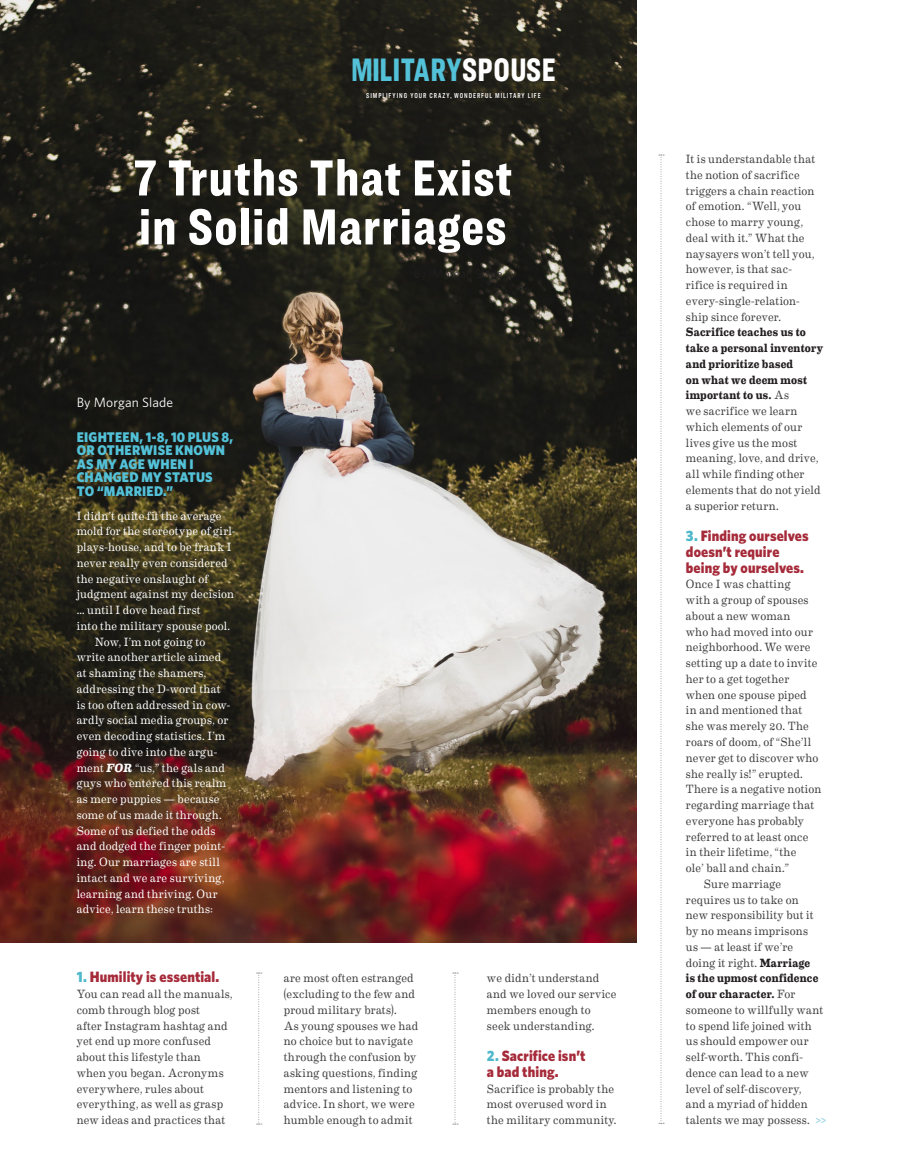
<style>
.page{position:relative;width:905px;height:1175px;background:#fff}
.page>*{position:absolute;margin:0;border:0;box-sizing:border-box;transform-origin:0 0}
.t1{font:900 52.5px/48.9px "Ringside Compressed";letter-spacing:.03em;color:#fff}
.t2{font:900 33.75px "Ringside Compressed";letter-spacing:.015em;color:#53c1d8;scale:.93 1}
.Feature_BC{font:900 15px/15.8px "Whitney";letter-spacing:.01em;color:#a62b3a;scale:.93 1}
.Feature_BC-2{font:900 14.1px/13.4px "Whitney";letter-spacing:.015em;color:#53c1d8;scale:.93 1}
.t3{font:13.5px "Whitney";letter-spacing:.01em;color:#fff}
.Feature_BC-3{font:12px/15.8px "Eames Century Modern";letter-spacing:.015em;color:#3e3e3f;scale:.93 1}
.Feature_BC-4{font:12px/15.8px "Eames Century Modern";letter-spacing:.02em;color:#fff;scale:.93 1}
.Main_BC{font:600 10.5px "Whitney";color:#9dd6e6;scale:.95 1}
.t4{font:7.5px "Ringside Compressed Semi";letter-spacing:.135em;color:#fff;scale:.91 1}
.s1{color:#fff}
.s2{font-weight:700;font-style:italic}
.s3{color:#4fb9cb}
.s4{font-weight:700;color:#231f20}
</style>
<div class="page">
<img style="left:0;top:0;width:636px;height:943px">
<svg style="left:256px;top:972px;width:6px;height:152px"></svg>
<svg style="left:453px;top:972px;width:5px;height:152px"></svg>
<svg style="left:658px;top:155px;width:6px;height:969px"></svg>
<p class="t2" style="left:351px;top:46px;width:221px">MILITARY<span class="s1">SPOUSE</span></p>
<p class="t4" style="left:366px;top:90px;width:193px">SIMPLIFYING YOUR CRAZY, WONDERFUL MILITARY LIFE</p>
<p class="t1" style="left:134px;top:152px;width:380px">7 Truths That Exist in Solid Marriages</p>
<p class="t3" style="left:77px;top:393px;width:98px">By Morgan Slade</p>
<p class="Feature_BC-2" style="left:77px;top:430px;width:170px">EIGHTEEN, 1-8, 10 PLUS 8,<br>OR OTHERWISE KNOWN<br>AS MY AGE WHEN I<br>CHANGED MY STATUS<br>TO “MARRIED.”</p>
<p class="Feature_BC-4" style="left:77px;top:507px;width:172px">I didn’t quite fit the average mold for the stereotype of girl&shy;plays-house, and to be frank I never really even considered the negative onslaught of judgment against my decision … until I dove head first<br>into the military spouse pool.</p>
<p class="Feature_BC-4" style="left:77px;top:633px;width:166px;text-indent:18px">Now, I’m not going to write another article aimed at shaming the shamers, addressing the D-word that is too often addressed in cow&shy;ardly social media groups, or even decoding statistics. I’m going to dive into the argu&shy;ment <span class="s2">FOR</span> “us,” the gals and guys who entered this realm as mere puppies — because some of us made it through.<br>Some of us defied the odds and dodged the finger point&shy;ing. Our marriages are still intact and we are surviving, learning and thriving. Our advice, learn these truths:</p>
<p class="Feature_BC" style="left:77px;top:968px;width:155px"><span class="s3">1.</span> Humility is essential.</p>
<p class="Feature_BC-3" style="left:77px;top:985px;width:169px">You can read all the manuals, comb through blog post<br>after Instagram hashtag and yet end up more confused about this lifestyle than when you began. Acronyms everywhere, rules about everything, as well as grasp new ideas and practices that</p>
<p class="Feature_BC-3" style="left:284px;top:969px;width:143px;text-align:justify">are most often estranged (excluding to the few and proud military brats).</p>
<p class="Feature_BC-3" style="left:284px;top:1016px;width:146px">As young spouses we had no choice but to navigate through the confusion by asking questions, finding mentors and listening to advice. In short, we were humble enough to admit</p>
<p class="Feature_BC-3" style="left:487px;top:969px;width:141px">we didn’t understand and we loved our service members enough to seek understanding.</p>
<p class="Feature_BC" style="left:487px;top:1047px;width:107px"><span class="s3">2.</span> Sacrifice isn’t a bad thing.</p>
<p class="Feature_BC-3" style="left:487px;top:1079px;width:141px">Sacrifice is probably the most overused word in the military community.</p>
<p class="Feature_BC-3" style="left:686px;top:150px;width:141px">It is understandable that the notion of sacrifice triggers a chain reaction of emotion. “Well, you chose to marry young, deal with it.” What the naysayers won’t tell you, however, is that sac&shy;rifice is required in every-single-relation&shy;ship since forever.</p>
<p class="Feature_BC-3" style="left:686px;top:323px;width:149px"><span class="s4">Sacrifice teaches us to take a personal inventory and prioritize based<br>on what we deem most important to us.</span> As<br>we sacrifice we learn which elements of our lives give us the most meaning, love, and drive, all while finding other elements that do not yield a superior return.</p>
<p class="Feature_BC" style="left:686px;top:527px;width:134px"><span class="s3">3.</span> Finding ourselves doesn’t require being by ourselves.</p>
<p class="Feature_BC-3" style="left:686px;top:575px;width:147px">Once I was chatting<br>with a group of spouses about a new woman<br>who had moved into our neighborhood. We were setting up a date to invite her to a get together when one spouse piped<br>in and mentioned that she was merely 20. The roars of doom, of “She’ll never get to discover who she really is!” erupted.<br>There is a negative notion regarding marriage that everyone has probably referred to at least once in their lifetime, “the<br>ole’ ball and chain.”</p>
<p class="Feature_BC-3" style="left:686px;top:875px;width:149px;text-indent:18px">Sure marriage requires us to take on new responsibility but it by no means imprisons<br>us — at least if we’re doing it right. <span class="s4">Marriage<br>is the upmost confidence of our character.</span> For someone to willfully want to spend life joined with us should empower our self-worth. This confi&shy;dence can lead to a new level of self-discovery, and a myriad of hidden talents we may possess.</p>
<p class="Main_BC" style="left:815px;top:1113px;width:13px">&gt;&gt;</p>
</div>
